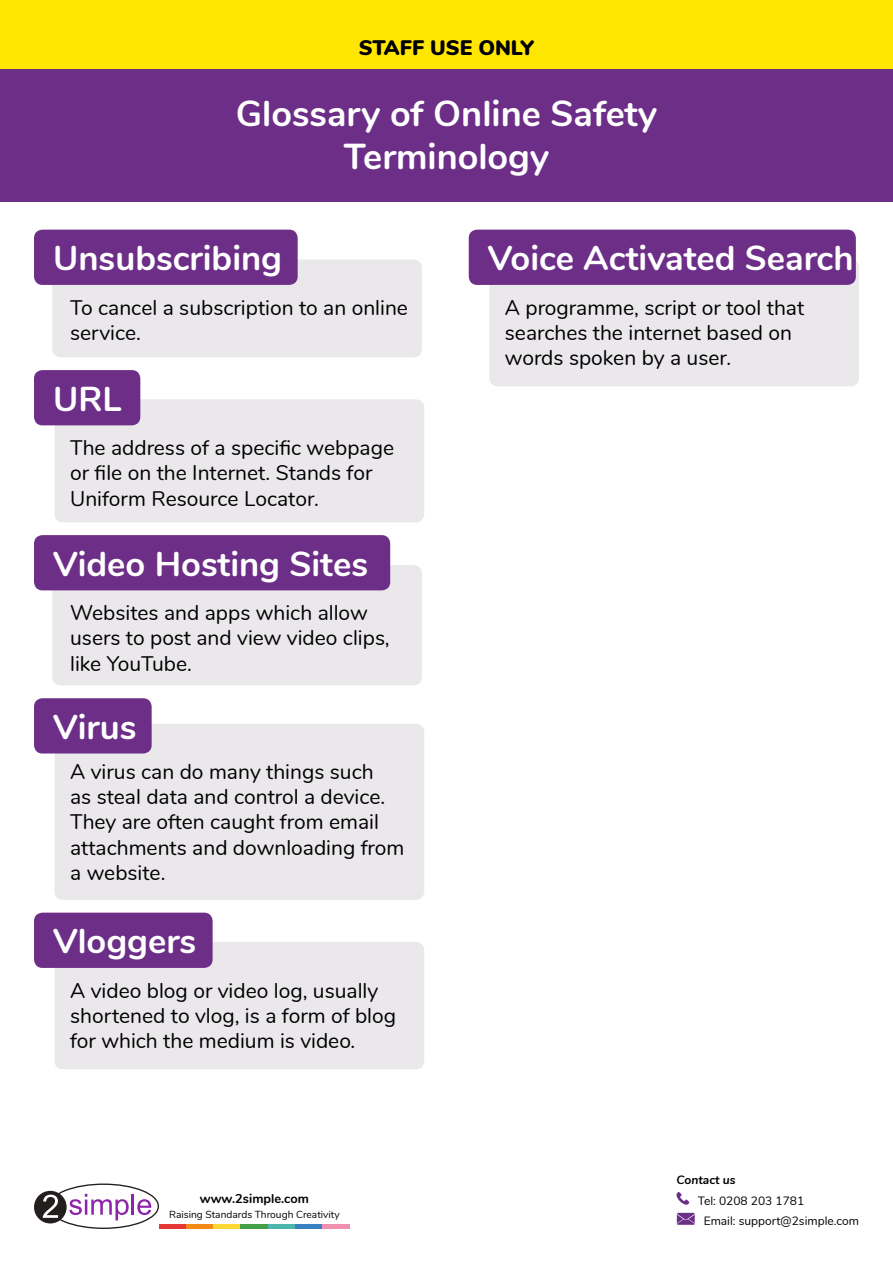
<style>
.page{position:relative;width:893px;height:1263px;background:#fff}
.page>*{position:absolute;margin:0;border:0;box-sizing:border-box;transform-origin:0 0}
.t1{font:700 36px/43.2px "Nunito";color:#fff;text-align:center}
.t2{font:700 34.5px "Nunito";color:#fff}
.t3{font:21px/25.2px "Nunito";color:#000}
.t4{font:900 21px "Nunito";color:#000}
.t5{font:700 12.75px "Nunito";color:#000}
.t6{font:12px "Nunito";color:#000}
.t7{font:italic 700 12px "Nunito";color:#000}
.t8{font:10.2px "Nunito";color:#000}
</style>
<div class="page">
<div style="left:0;top:68px;width:893px;height:134px;background:#6d2e88"></div>
<div style="left:0;top:0;width:893px;height:68px;background:#ffe603"></div>
<svg style="left:676px;top:1192px;width:13px;height:13px"></svg>
<svg style="left:676px;top:1212px;width:19px;height:13px"></svg>
<hr style="left:159px;top:1225px;width:27px;height:4px;background:#e53835">
<hr style="left:186px;top:1225px;width:27px;height:4px;background:#f28a15">
<hr style="left:213px;top:1225px;width:28px;height:4px;background:#fdd835">
<hr style="left:241px;top:1225px;width:27px;height:4px;background:#43a047">
<hr style="left:268px;top:1225px;width:27px;height:4px;background:#4db6ac">
<hr style="left:295px;top:1225px;width:27px;height:4px;background:#3a81c3">
<hr style="left:322px;top:1225px;width:28px;height:4px;background:#f18fb1">
<div style="left:34px;top:1191px;width:33px;height:32px;background:#241e1e;border-radius:50%"></div>
<svg style="left:43px;top:1183px;width:116px;height:46px"></svg>
<div style="left:55px;top:724px;width:369px;height:176px;background:#ebe8ec;border-radius:9px"></div>
<div style="left:34px;top:698px;width:118px;height:55px;background:#6d2e88;border-radius:9px"></div>
<div style="left:55px;top:942px;width:369px;height:127px;background:#ebe8ec;border-radius:9px"></div>
<div style="left:34px;top:913px;width:179px;height:55px;background:#6d2e88;border-radius:9px"></div>
<div style="left:489px;top:259px;width:370px;height:127px;background:#ebe8ec;border-radius:9px"></div>
<div style="left:469px;top:230px;width:387px;height:55px;background:#6d2e88;border-radius:9px"></div>
<div style="left:52px;top:565px;width:370px;height:120px;background:#ebe8ec;border-radius:9px"></div>
<div style="left:34px;top:535px;width:356px;height:55px;background:#6d2e88;border-radius:9px"></div>
<div style="left:55px;top:399px;width:369px;height:123px;background:#ebe8ec;border-radius:9px"></div>
<div style="left:34px;top:370px;width:106px;height:55px;background:#6d2e88;border-radius:9px"></div>
<div style="left:52px;top:259px;width:370px;height:98px;background:#ebe8ec;border-radius:9px"></div>
<div style="left:34px;top:230px;width:264px;height:55px;background:#6d2e88;border-radius:9px"></div>
<p class="t4" style="left:359px;top:32px;width:176px">STAFF USE ONLY</p>
<h1 class="t1" style="left:236px;top:90px;width:423px">Glossary of Online Safety<br>Terminology</h1>
<h2 class="t2" style="left:53px;top:233px;width:231px">Unsubscribing</h2>
<p class="t3" style="left:70px;top:294px;width:339px">To cancel a subscription to an online service.</p>
<h2 class="t2" style="left:53px;top:373px;width:70px">URL</h2>
<p class="t3" style="left:70px;top:434px;width:325px">The address of a specific webpage or file on the Internet. Stands for<br>Uniform Resource Locator.</p>
<h2 class="t2" style="left:53px;top:538px;width:316px">Video Hosting Sites</h2>
<p class="t3" style="left:70px;top:599px;width:321px">Websites and apps which allow users to post and view video clips, like YouTube.</p>
<h2 class="t2" style="left:53px;top:701px;width:85px">Virus</h2>
<p class="t3" style="left:70px;top:758px;width:336px">A virus can do many things such<br>as steal data and control a device.<br>They are often caught from email attachments and downloading from a website.</p>
<h2 class="t2" style="left:53px;top:916px;width:145px">Vloggers</h2>
<p class="t3" style="left:70px;top:976px;width:327px">A video blog or video log, usually shortened to vlog, is a form of blog for which the medium is video.</p>
<p class="t5" style="left:200px;top:1189px;width:111px">www.2simple.com</p>
<p class="t8" style="left:169px;top:1207px;width:172px">Raising Standards Through Creativity</p>
<h2 class="t2" style="left:488px;top:233px;width:367px">Voice Activated Search</h2>
<p class="t3" style="left:505px;top:294px;width:301px">A programme, script or tool that searches the internet based on words spoken by a user.</p>
<p class="t7" style="left:676px;top:1171px;width:61px">Contact us</p>
<p class="t6" style="left:704px;top:1212px;width:157px">Email: support@2simple.com</p>
<p class="t6" style="left:698px;top:1192px;width:108px">Tel: 0208 203 1781</p>
</div>
